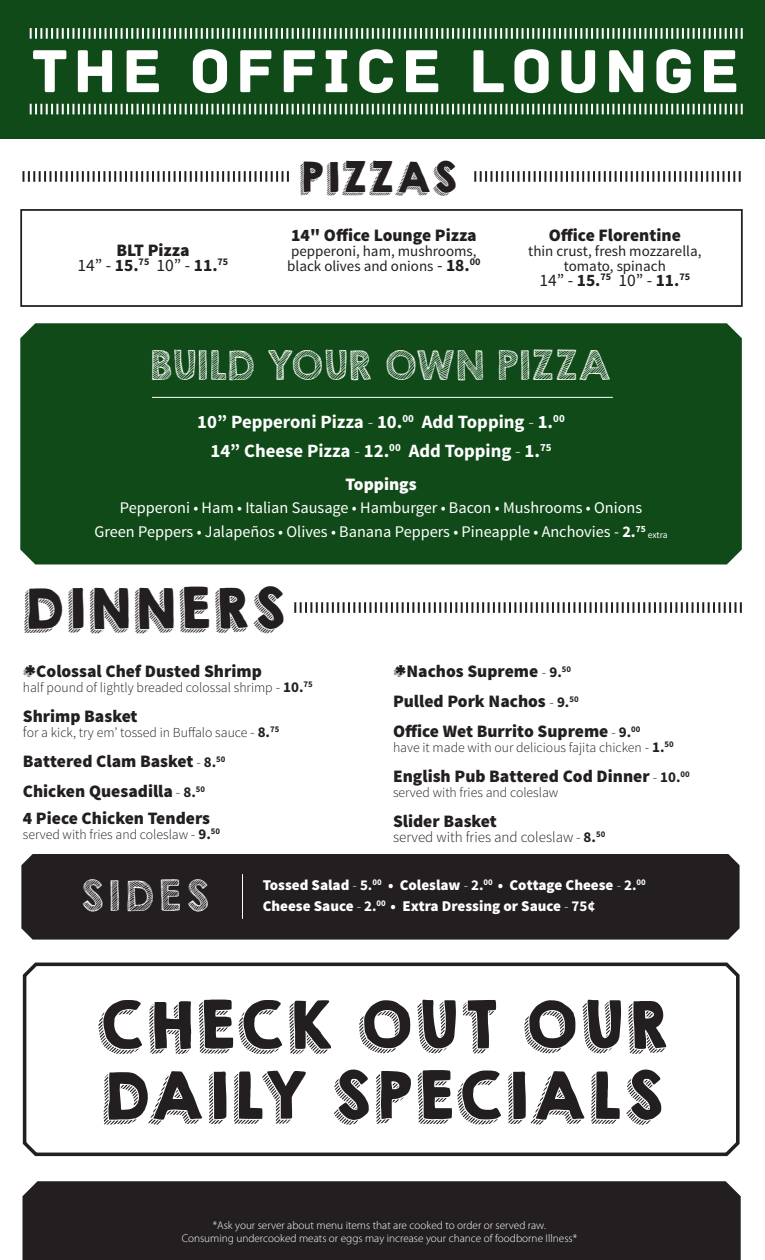
<style>
.page{position:relative;width:765px;height:1260px;background:#fff}
.page>*{position:absolute;margin:0;border:0;box-sizing:border-box;transform-origin:0 0}
.t1{font:63.75px "Archive";letter-spacing:.08em;color:#fff}
.t2{font:58.75px/70.5px "KGHAPPY";letter-spacing:.05em;color:#231f20}
.t3{font:50px "KGHAPPY";letter-spacing:.05em;color:#231f20}
.t4{font:37.5px "KGHAPPY";letter-spacing:.05em;color:#231f20}
.t5{font:37.5px "KG Second Chances Sketch";letter-spacing:.17em;color:#fff}
.t6{font:36.25px "KG Second Chances Sketch";letter-spacing:.045em;color:#fff}
.t7{font:700 18.75px "Source Sans Pro";color:#fff}
.t8{font:900 17.5px "Source Sans Pro";color:#231f20}
.t9{font:17.5px "Source Sans Pro";color:#231f20}
.t10{font:900 17.5px "Source Sans Pro";color:#fff}
.t11{font:16.25px "Source Sans Pro";color:#fff}
.t12{font:900 15px "Source Sans Pro";color:#fff}
.t13{font:15px/15px "Source Sans Pro";color:#231f20}
.t14{font:300 15px "Source Sans Pro";color:#231f20}
.t15{font:300 13.75px "Source Sans Pro";color:#231f20}
.t16{font:300 11.25px "Myriad Pro";color:#fff}
.t17{font:9.5px "Source Sans Pro";letter-spacing:-.005em;color:#fff}
.s1{font-weight:700}
.s2{font-size:17.5px}
.s3{font-weight:700;font-size:17.5px}
.s4{font-weight:300}
.s5{font-family:"KGHAPPY";font-weight:400;font-size:22.5px}
.s6{font-size:15px}
.s7{font-weight:700;font-size:15px}
.s8{font-weight:300;font-size:15px}
</style>
<div class="page">
<div style="left:20px;top:209px;width:723px;height:98px;border:2px solid #231f20"></div>
<svg style="left:22px;top:962px;width:718px;height:195px"></svg>
<div style="left:20px;top:323px;width:722px;height:241px;background:#114a19"></div>
<div style="left:21px;top:854px;width:719px;height:86px;background:#231f20"></div>
<div style="left:22px;top:1181px;width:719px;height:79px;background:#231f20"></div>
<div style="left:0;top:0;width:765px;height:139px;background:#114a19"></div>
<svg style="left:30px;top:104px;width:713px;height:10px"></svg>
<svg style="left:30px;top:28px;width:713px;height:11px"></svg>
<svg style="left:294px;top:602px;width:448px;height:11px"></svg>
<svg style="left:474px;top:171px;width:267px;height:11px"></svg>
<hr style="left:242px;top:874px;width:1px;height:45px;background:#fff">
<hr style="left:152px;top:397px;width:461px;height:1px;background:#fff">
<svg style="left:22px;top:171px;width:267px;height:11px"></svg>
<p class="t1" style="left:31px;top:33px;width:709px">THE OFFICE LOUNGE</p>
<p class="t8" style="left:116px;top:239px;width:75px">BLT Pizza</p>
<p class="t9" style="left:78px;top:254px;width:152px">14” - <span class="s1">15.</span><sup>75</sup> 10” - <span class="s1">11.</span><sup>75</sup></p>
<p class="t4" style="left:299px;top:148px;width:159px">PIZZAS</p>
<p class="t8" style="left:291px;top:224px;width:187px">14" Office Lounge Pizza</p>
<p class="t13" style="left:287px;top:244px;width:195px">pepperoni, ham, mushrooms, black olives and onions <span class="s2">-</span> <span class="s3">18.</span><sup>00</sup></p>
<p class="t8" style="left:549px;top:224px;width:134px">Office Florentine</p>
<p class="t13" style="left:528px;top:244px;width:175px;text-align:center">thin crust, fresh mozzarella, tomato, spinach</p>
<p class="t9" style="left:539px;top:269px;width:152px">14” - <span class="s1">15.</span><sup>75</sup> 10” - <span class="s1">11.</span><sup>75</sup></p>
<p class="t6" style="left:151px;top:342px;width:461px">BUILD YOUR OWN PIZZA</p>
<p class="t7" style="left:197px;top:410px;width:369px">10” Pepperoni Pizza <span class="s4">-</span> 10.<sup>00</sup> Add Topping <span class="s4">-</span> 1.<sup>00</sup></p>
<p class="t7" style="left:210px;top:439px;width:343px">14” Cheese Pizza <span class="s4">-</span> 12.<sup>00</sup> Add Topping <span class="s4">-</span> 1.<sup>75</sup></p>
<p class="t10" style="left:345px;top:472px;width:73px">Toppings</p>
<p class="t11" style="left:120px;top:498px;width:524px">Pepperoni • Ham • Italian Sausage • Hamburger • Bacon • Mushrooms • Onions</p>
<p class="t11" style="left:94px;top:522px;width:553px">Green Peppers • Jalapeños • Olives • Banana Peppers • Pineapple • Anchovies - <span class="s1">2.</span><sup>75</sup></p>
<p class="t17" style="left:648px;top:529px;width:21px">extra</p>
<p class="t3" style="left:23px;top:570px;width:264px">DINNERS</p>
<p class="t8" style="left:23px;top:660px;width:240px"><span class="s5">*</span>Colossal Chef Dusted Shrimp</p>
<p class="t15" style="left:23px;top:679px;width:291px">half pound of lightly breaded colossal shrimp <span class="s6">-</span> <span class="s7">10.</span><sup>75</sup></p>
<p class="t8" style="left:23px;top:705px;width:116px">Shrimp Basket</p>
<p class="t15" style="left:23px;top:724px;width:258px"><span class="s6">f</span>or a kick, try em’ tossed in Buffalo sauce <span class="s6">-</span> <span class="s7">8.</span><sup>75</sup></p>
<p class="t8" style="left:23px;top:750px;width:204px">Battered Clam Basket <span class="s8">-</span> <span class="s7">8.</span><sup>50</sup></p>
<p class="t8" style="left:23px;top:780px;width:184px">Chicken Quesadilla <span class="s8">-</span> <span class="s7">8.</span><sup>50</sup></p>
<p class="t8" style="left:23px;top:807px;width:189px">4 Piece Chicken Tenders</p>
<p class="t15" style="left:23px;top:826px;width:199px">served with fries and coleslaw <span class="s6">-</span> <span class="s7">9.</span><sup>50</sup></p>
<p class="t8" style="left:393px;top:660px;width:180px"><span class="s5">*</span>Nachos Supreme <span class="s8">-</span> <span class="s7">9.</span><sup>50</sup></p>
<p class="t8" style="left:393px;top:690px;width:187px">Pulled Pork Nachos <span class="s8">-</span> <span class="s7">9.</span><sup>50</sup></p>
<p class="t8" style="left:393px;top:720px;width:249px">Office Wet Burrito Supreme <span class="s8">-</span> <span class="s7">9.</span><sup>00</sup></p>
<p class="t15" style="left:393px;top:739px;width:282px">have it made with our delicious fajita chicken <span class="s6">-</span> <span class="s7">1.</span><sup>50</sup></p>
<p class="t8" style="left:393px;top:765px;width:298px">English Pub Battered Cod Dinner <span class="s8">-</span> <span class="s7">10.</span><sup>00</sup></p>
<p class="t15" style="left:393px;top:784px;width:167px">served with fries and coleslaw</p>
<p class="t8" style="left:393px;top:810px;width:105px">Slider Basket</p>
<p class="t14" style="left:393px;top:828px;width:214px">served with fries and coleslaw - <span class="s1">8.</span><sup>50</sup></p>
<p class="t12" style="left:263px;top:875px;width:385px">Tossed Salad <span class="s4">-</span> <span class="s1">5.</span><sup>00</sup> • Coleslaw <span class="s4">-</span> <span class="s1">2.</span><sup>00</sup> • Cottage Cheese <span class="s4">-</span> <span class="s1">2.</span><sup>00</sup></p>
<p class="t12" style="left:263px;top:896px;width:334px">Cheese Sauce <span class="s4">-</span> <span class="s1">2.</span><sup>00</sup> • Extra Dressing or Sauce <span class="s4">-</span> <span class="s1">75¢</span></p>
<p class="t5" style="left:83px;top:871px;width:127px">SIDES</p>
<p class="t2" style="left:97px;top:991px;width:573px">CHECK OUT OUR<br>DAILY SPECIALS</p>
<p class="t16" style="left:213px;top:1219px;width:335px">*Ask your server about menu items that are cooked to order or served raw.</p>
<p class="t16" style="left:182px;top:1232px;width:397px">Consuming undercooked meats or eggs may increase your chance of foodborne Illness*</p>
</div>
